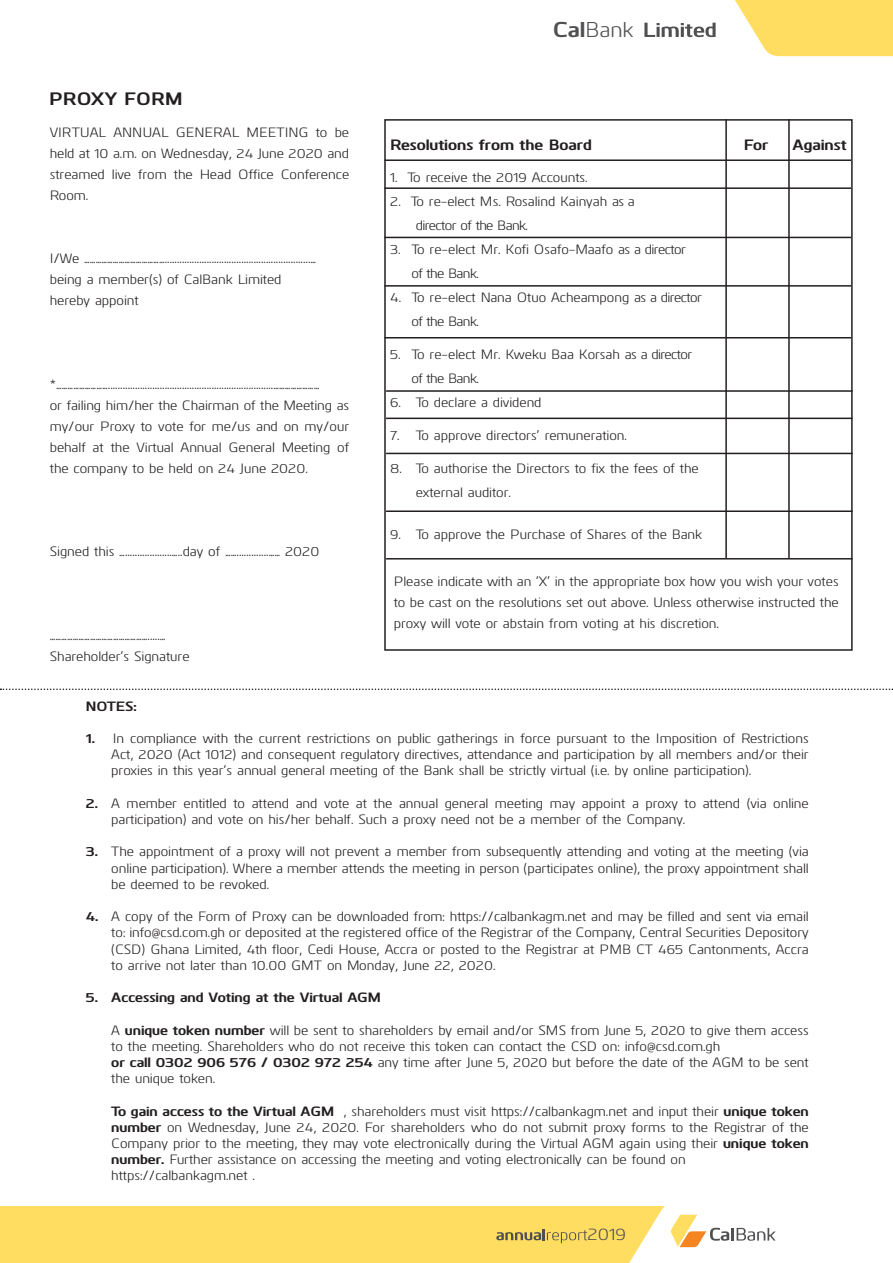
<style>
.page{position:relative;width:893px;height:1263px;background:#fff}
.page>*{position:absolute;margin:0;border:0;box-sizing:border-box;transform-origin:0 0}
.t1{font:21.45px "Kuro";color:#505052}
.t2{font:700 18px "Kuro";color:#231f20}
.t3{font:17.1px "Kuro";color:#505052}
.t4{font:700 15px "Kuro";color:#231f20}
.t5{font:13.5px/16.2px "Kuro";color:#231f20}
.t6{font:13.5px/24px "Kuro";letter-spacing:-.02em;color:#231f20}
.t7{font:700 13.5px "Kuro";color:#231f20}
.s1{font-weight:700}
</style>
<div class="page">
<div style="left:0;top:1206px;width:893px;height:57px;background:#ffdd61"></div>
<svg style="left:735px;top:0;width:158px;height:57px;background:#ffe174"></svg>
<svg style="left:644px;top:23px;width:72px;height:14px"></svg>
<svg style="left:496px;top:1229px;width:91px;height:14px"></svg>
<div style="left:800px;top:1205px;width:93px;height:58px;background:#fff"></div>
<svg style="left:629px;top:1206px;width:171px;height:57px;background:#f8f0dc"></svg>
<svg style="left:384px;top:119px;width:469px;height:532px"></svg>
<hr style="left:725px;top:119px;width:2px;height:439px;background:#231f20">
<hr style="left:788px;top:119px;width:2px;height:439px;background:#231f20">
<hr style="left:384px;top:159px;width:467px;height:2px;background:#231f20">
<hr style="left:384px;top:187px;width:467px;height:2px;background:#231f20">
<hr style="left:384px;top:237px;width:467px;height:1px;background:#231f20">
<hr style="left:384px;top:285px;width:467px;height:2px;background:#231f20">
<hr style="left:384px;top:337px;width:467px;height:1px;background:#231f20">
<hr style="left:386px;top:390px;width:467px;height:2px;background:#231f20">
<hr style="left:386px;top:418px;width:467px;height:1px;background:#231f20">
<hr style="left:386px;top:453px;width:467px;height:1px;background:#231f20">
<hr style="left:386px;top:510px;width:467px;height:2px;background:#231f20">
<hr style="left:386px;top:558px;width:467px;height:1px;background:#231f20">
<svg style="left:0;top:688px;width:893px;height:2px"></svg>
<h2 class="t2" style="left:49px;top:86px;width:135px">PROXY FORM</h2>
<p class="t5" style="left:50px;top:121px;width:301px;line-height:21px;text-align:justify">VIRTUAL ANNUAL GENERAL MEETING to be held at 10 a.m. on Wednesday, 24 June 2020 and streamed live from the Head Office Conference Room.</p>
<p class="t5" style="left:50px;top:247px;width:268px;line-height:21px">I/We ……………………………………...........................................................… being a member(s) of CalBank Limited hereby appoint</p>
<p class="t5" style="left:50px;top:373px;width:301px;line-height:21px">*………………………...................................................................……………………<br>or failing him/her the Chairman of the Meeting as my/our Proxy to vote for me/us and on my/our behalf at the Virtual Annual General Meeting of the company to be held on 24 June 2020.</p>
<p class="t5" style="left:50px;top:542px;width:271px">Signed this …...................…..day of …….............…… 2020</p>
<p class="t5" style="left:50px;top:624px;width:141px;line-height:21px">…………………………………………….....…<br>Shareholder’s Signature</p>
<h1 class="t1" style="left:553px;top:14px;width:82px"><span class="s1">Cal</span>Bank</h1>
<p class="t4" style="left:390px;top:134px;width:203px">Resolutions from the Board</p>
<p class="t4" style="left:744px;top:134px;width:26px">For</p>
<p class="t4" style="left:792px;top:134px;width:56px">Against</p>
<p class="t5" style="left:390px;top:169px;width:199px">1. To receive the 2019 Accounts.</p>
<p class="t5" style="left:416px;top:189px;width:221px;line-height:24px;text-indent:-26px">2. To re-elect Ms. Rosalind Kainyah as a director of the Bank.</p>
<p class="t6" style="left:411px;top:237px;width:276px;text-indent:-21px">3. To re-elect Mr. Kofi Osafo-Maafo as a director of the Bank.</p>
<p class="t5" style="left:411px;top:285px;width:292px;line-height:24px;text-indent:-21px">4. To re-elect Nana Otuo Acheampong as a director of the Bank.</p>
<p class="t5" style="left:411px;top:342px;width:282px;line-height:24px;text-indent:-21px">5. To re-elect Mr. Kweku Baa Korsah as a director of the Bank.</p>
<p class="t5" style="left:390px;top:394px;width:153px">6. To declare a dividend</p>
<p class="t5" style="left:390px;top:427px;width:238px">7. To approve directors’ remuneration.</p>
<p class="t5" style="left:416px;top:456px;width:284px;line-height:24px;text-indent:-26px">8. To authorise the Directors to fix the fees of the external auditor.</p>
<p class="t5" style="left:390px;top:526px;width:314px">9. To approve the Purchase of Shares of the Bank</p>
<p class="t5" style="left:394px;top:570px;width:446px;line-height:21px;text-align:justify">Please indicate with an ‘X’ in the appropriate box how you wish your votes to be cast on the resolutions set out above. Unless otherwise instructed the proxy will vote or abstain from voting at his discretion.</p>
<p class="t7" style="left:86px;top:696px;width:53px">NOTES:</p>
<p class="t5" style="left:111px;top:729px;width:699px;text-align:justify;text-indent:-26px"><span class="s1">1.</span> In compliance with the current restrictions on public gatherings in force pursuant to the Imposition of Restrictions Act, 2020 (Act 1012) and consequent regulatory directives, attendance and participation by all members and/or their proxies in this year’s annual general meeting of the Bank shall be strictly virtual (i.e. by online participation).</p>
<p class="t5" style="left:111px;top:794px;width:699px;text-indent:-26px"><span class="s1">2.</span> A member entitled to attend and vote at the annual general meeting may appoint a proxy to attend (via online participation) and vote on his/her behalf. Such a proxy need not be a member of the Company.</p>
<p class="t5" style="left:111px;top:843px;width:699px;text-align:justify;text-indent:-26px"><span class="s1">3.</span> The appointment of a proxy will not prevent a member from subsequently attending and voting at the meeting (via online participation). Where a member attends the meeting in person (participates online), the proxy appointment shall be deemed to be revoked.</p>
<p class="t5" style="left:111px;top:907px;width:699px;text-align:justify;text-indent:-26px"><span class="s1">4.</span> A copy of the Form of Proxy can be downloaded from: https://calbankagm.net and may be filled and sent via email to: info@csd.com.gh or deposited at the registered office of the Registrar of the Company, Central Securities Depository (CSD) Ghana Limited, 4th floor, Cedi House, Accra or posted to the Registrar at PMB CT 465 Cantonments, Accra to arrive not later than 10.00 GMT on Monday, June 22, 2020.</p>
<p class="t7" style="left:86px;top:987px;width:297px">5. Accessing and Voting at the Virtual AGM</p>
<p class="t5" style="left:111px;top:1021px;width:699px">A <span class="s1">unique token number</span> will be sent to shareholders by email and/or SMS from June 5, 2020 to give them access to the meeting. Shareholders who do not receive this token can contact the CSD on: info@csd.com.gh<br><span class="s1">or call 0302 906 576 / 0302 972 254</span> any time after June 5, 2020 but before the date of the AGM to be sent the unique token.</p>
<p class="t5" style="left:111px;top:1102px;width:699px"><span class="s1">To gain access to the Virtual AGM</span> , shareholders must visit https://calbankagm.net and input their <span class="s1">unique token number</span> on Wednesday, June 24, 2020. For shareholders who do not submit proxy forms to the Registrar of the Company prior to the meeting, they may vote electronically during the Virtual AGM again using their <span class="s1">unique token number.</span> Further assistance on accessing the meeting and voting electronically can be found on https://calbankagm.net .</p>
<p class="t3" style="left:587px;top:1222px;width:40px">2019</p>
</div>
